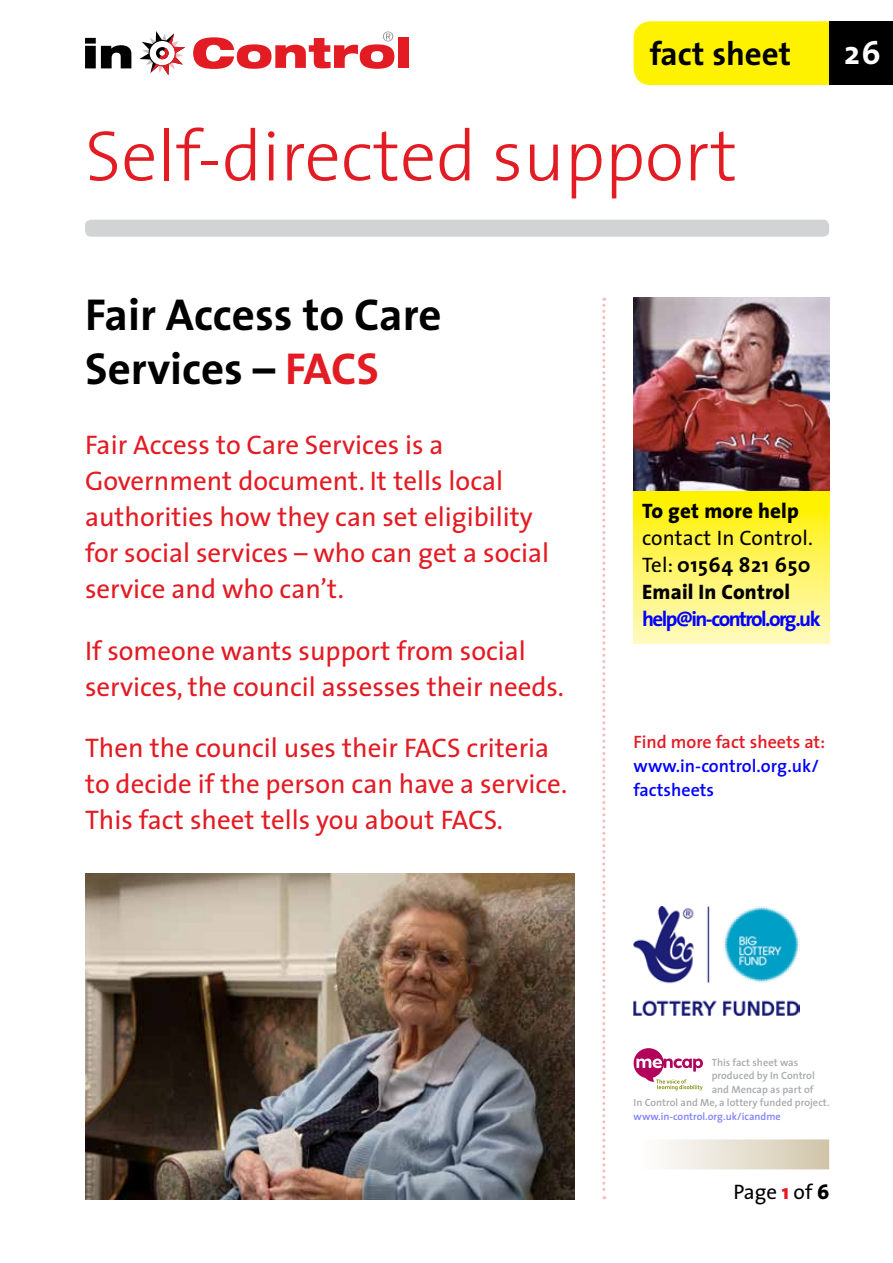
<style>
.page{position:relative;width:893px;height:1263px;background:#fff}
.page>*{position:absolute;margin:0;border:0;box-sizing:border-box;transform-origin:0 0}
.t1{font:300 72px "The Sans";color:#e31b23}
.t2{font:700 45px/54px "The Sans";color:#000}
.t3{font:700 33px "The Sans";color:#000}
.t4{font:700 33px "The Sans";color:#fff}
.t5{font:27px/36px "The Sans";color:#e31b23}
.t6{font:21px/27px "The Sans";color:#000;text-align:justify}
.t7{font:700 21px "The Sans";letter-spacing:-.075em;color:#00f}
.t8{font:800 21px "The Sans";letter-spacing:.01em;color:#000}
.t9{font:600 18px/24px "The Sans";color:#00f}
.t10{font:600 18px "The Sans";color:#e31b23}
.t11{font:600 10.5px "The Sans";color:#a7a9ac}
.t12{font:600 10.5px "The Sans";color:#8080ff}
.s1{color:#e31b23}
.s2{font-weight:700}
.s3{font-weight:800}
.s4{font-weight:800;color:#e31b23}
</style>
<div class="page">
<svg style="left:602px;top:298px;width:3px;height:901px"></svg>
<svg style="left:85px;top:38px;width:46px;height:30px"></svg>
<div style="left:398px;top:37px;width:11px;height:31px;background:#e31b23"></div>
<svg style="left:139px;top:31px;width:46px;height:44px"></svg>
<svg style="left:193px;top:31px;width:201px;height:38px"></svg>
<div style="left:85px;top:220px;width:744px;height:17px;background:#d1d3d4;border-radius:6px"></div>
<div style="left:634px;top:21px;width:195px;height:64px;background:#fff200"></div>
<div style="left:650px;top:41px;width:142px;height:24px;background:#fff200"></div>
<div style="left:829px;top:21px;width:64px;height:64px;background:#000"></div>
<svg style="left:634px;top:490px;width:195px;height:153px"></svg>
<img style="left:634px;top:298px;width:195px;height:192px">
<div style="left:634px;top:1139px;width:195px;height:30px;background:linear-gradient(to right,#fff,#d1c6ab)"></div>
<svg style="left:634px;top:1048px;width:69px;height:42px"></svg>
<img style="left:634px;top:907px;width:166px;height:109px">
<img style="left:85px;top:873px;width:489px;height:326px">
<p class="t3" style="left:650px;top:26px;width:143px">fact sheet</p>
<h1 class="t1" style="left:85px;top:96px;width:654px">Self-directed support</h1>
<p class="t4" style="left:844px;top:25px;width:38px">26</p>
<h2 class="t2" style="left:85px;top:287px;width:358px">Fair Access to Care<br>Services – <span class="s1">FACS</span></h2>
<p class="t5" style="left:85px;top:426px;width:466px">Fair Access to Care Services is a Government document. It tells local authorities how they can set eligibility for social services – who can get a social service and who can’t.</p>
<p class="t5" style="left:85px;top:632px;width:481px">If someone wants support from social services, the council assesses their needs.</p>
<p class="t5" style="left:85px;top:729px;width:484px">Then the council uses their FACS criteria to decide if the person can have a service.<br>This fact sheet tells you about FACS.</p>
<p class="t8" style="left:642px;top:493px;width:158px">To get more help</p>
<p class="t6" style="left:642px;top:524px;width:172px">contact In Control.<br>Tel: <span class="s2">01564 821 650<br></span><span class="s3">Email In Control</span></p>
<p class="t7" style="left:642px;top:601px;width:180px">help@in-control.org.uk</p>
<p class="t10" style="left:634px;top:727px;width:193px">Find more fact sheets at:</p>
<p class="t9" style="left:634px;top:753px;width:187px">www.in-control.org.uk/ factsheets</p>
<p class="t11" style="left:712px;top:1053px;width:88px">This fact sheet was</p>
<p class="t11" style="left:712px;top:1067px;width:105px">produced by In Control</p>
<p class="t11" style="left:712px;top:1080px;width:103px">and Mencap as part of</p>
<p class="t11" style="left:634px;top:1094px;width:198px">In Control and Me, a lottery funded project.</p>
<p class="t12" style="left:634px;top:1107px;width:149px">www.in-control.org.uk/icandme</p>
<p class="t6" style="left:733px;top:1178px;width:97px">Page <span class="s4">1</span> of <span class="s3">6</span></p>
</div>
